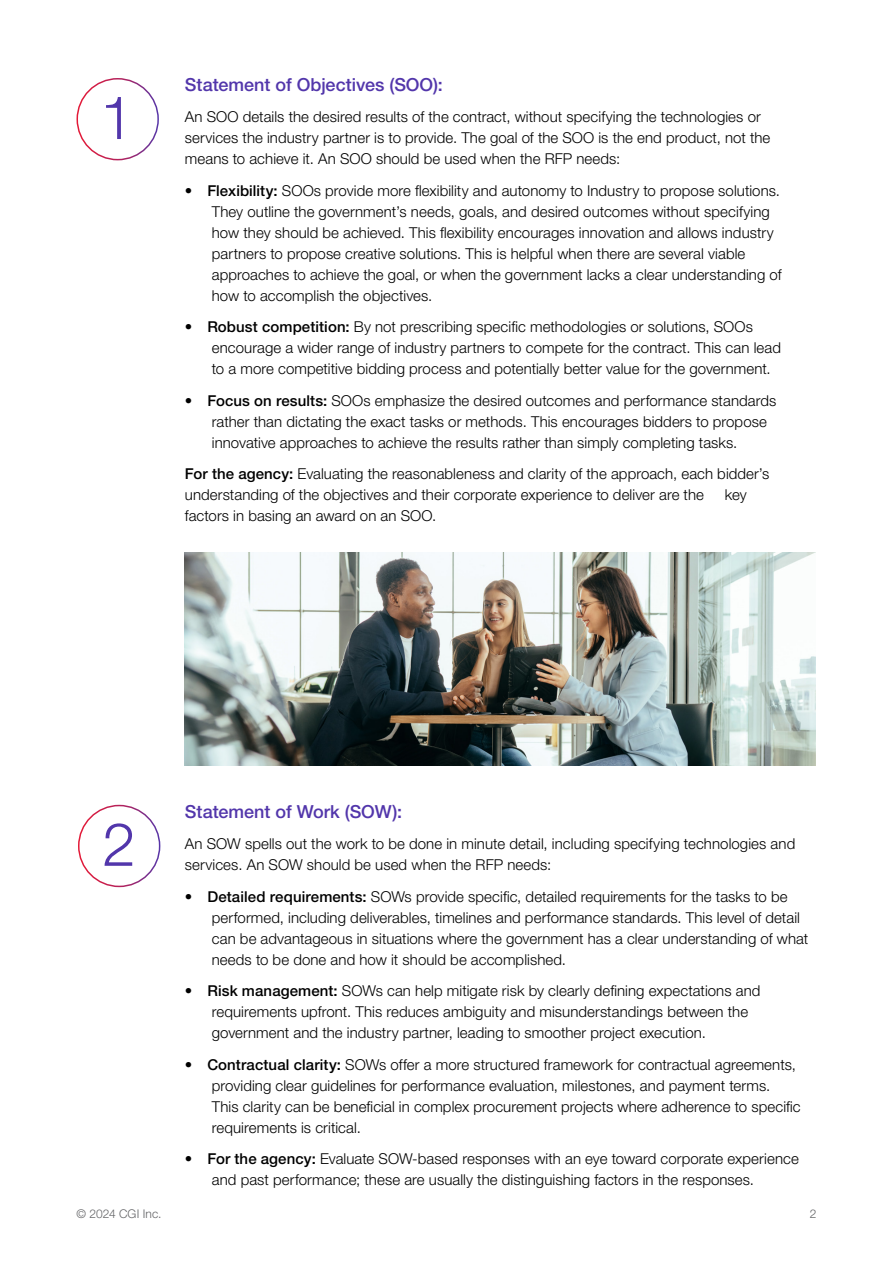
<style>
.page{position:relative;width:893px;height:1263px;background:#fff}
.page>*{position:absolute;margin:0;border:0;box-sizing:border-box;transform-origin:0 0}
.t1{font:300 60px "Helvetica Neue LT Pro";color:#5236ab}
.t2{font:500 18px "Helvetica Neue LT Pro";color:#5236ab}
.t3{font:300 15px/21px "Helvetica Neue LT Pro";letter-spacing:.005em;color:#000}
.t4{font:300 12px "Helvetica Neue LT Pro";letter-spacing:.01em;color:#636466}
.s1{font-weight:500}
</style>
<div class="page">
<div style="left:76px;top:78px;width:83px;height:82px;border:2px solid #fff;border-radius:50%"></div>
<div style="left:78px;top:805px;width:82px;height:82px;border:2px solid #fff;border-radius:50%"></div>
<img style="left:185px;top:552px;width:631px;height:213px">
<h1 class="t1" style="left:100px;top:81px;width:35px">1</h1>
<p class="t2" style="left:185px;top:74px;width:259px">Statement of Objectives (SOO):</p>
<p class="t3" style="left:185px;top:106px;width:587px">An SOO details the desired results of the contract, without specifying the technologies or services the industry partner is to provide. The goal of the SOO is the end product, not the means to achieve it. An SOO should be used when the RFP needs:</p>
<p class="t3" style="left:212px;top:180px;width:571px;text-indent:-27px"><span class="s1">• Flexibility:</span> SOOs provide more flexibility and autonomy to Industry to propose solutions.<br>They outline the government’s needs, goals, and desired outcomes without specifying how they should be achieved. This flexibility encourages innovation and allows industry partners to propose creative solutions. This is helpful when there are several viable approaches to achieve the goal, or when the government lacks a clear understanding of how to accomplish the objectives.</p>
<p class="t3" style="left:212px;top:316px;width:571px;text-indent:-27px"><span class="s1">• Robust competition:</span> By not prescribing specific methodologies or solutions, SOOs encourage a wider range of industry partners to compete for the contract. This can lead to a more competitive bidding process and potentially better value for the government.</p>
<p class="t3" style="left:212px;top:390px;width:566px;text-indent:-27px"><span class="s1">• Focus on results:</span> SOOs emphasize the desired outcomes and performance standards rather than dictating the exact tasks or methods. This encourages bidders to propose innovative approaches to achieve the results rather than simply completing tasks.</p>
<p class="t3" style="left:185px;top:463px;width:586px"><span class="s1">For the agency:</span> Evaluating the reasonableness and clarity of the approach, each bidder’s understanding of the objectives and their corporate experience to deliver are the</p>
<p class="t3" style="left:725px;top:484px;width:23px">key</p>
<p class="t3" style="left:185px;top:505px;width:253px">factors in basing an award on an SOO.</p>
<h1 class="t1" style="left:102px;top:808px;width:35px">2</h1>
<p class="t2" style="left:185px;top:800px;width:219px">Statement of Work (SOW):</p>
<p class="t3" style="left:185px;top:833px;width:612px">An SOW spells out the work to be done in minute detail, including specifying technologies and services. An SOW should be used when the RFP needs:</p>
<p class="t3" style="left:212px;top:885px;width:598px;text-indent:-27px"><span class="s1">• Detailed requirements:</span> SOWs provide specific, detailed requirements for the tasks to be performed, including deliverables, timelines and performance standards. This level of detail can be advantageous in situations where the government has a clear understanding of what needs to be done and how it should be accomplished.</p>
<p class="t3" style="left:212px;top:980px;width:550px;text-indent:-27px"><span class="s1">• Risk management:</span> SOWs can help mitigate risk by clearly defining expectations and requirements upfront. This reduces ambiguity and misunderstandings between the government and the industry partner, leading to smoother project execution.</p>
<p class="t3" style="left:212px;top:1053px;width:590px;text-indent:-27px"><span class="s1">• Contractual clarity:</span> SOWs offer a more structured framework for contractual agreements, providing clear guidelines for performance evaluation, milestones, and payment terms.<br>This clarity can be beneficial in complex procurement projects where adherence to specific requirements is critical.</p>
<p class="t3" style="left:212px;top:1148px;width:588px;text-indent:-27px"><span class="s1">• For the agency:</span> Evaluate SOW-based responses with an eye toward corporate experience and past performance; these are usually the distinguishing factors in the responses.</p>
<p class="t4" style="left:77px;top:1206px;width:87px">© 2024 CGI Inc.</p>
<p class="t4" style="left:810px;top:1206px;width:8px">2</p>
</div>
